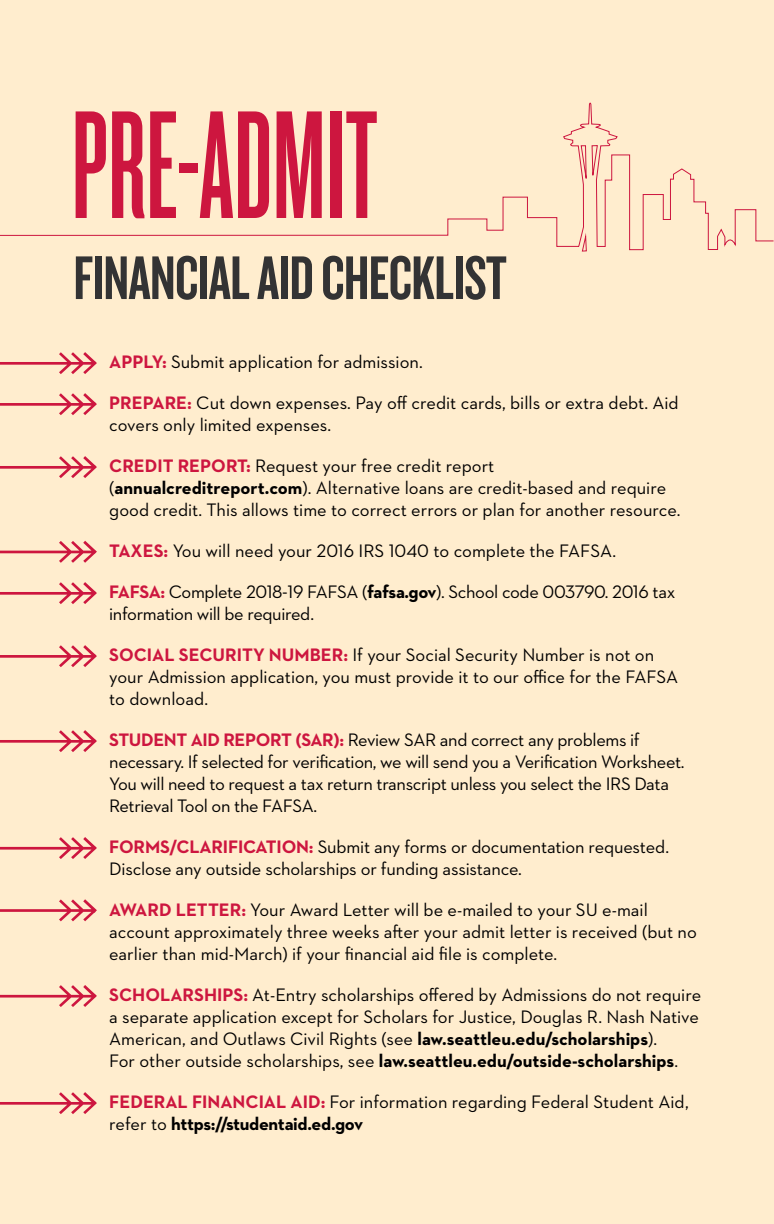
<style>
.page{position:relative;width:774px;height:1224px;background:#ffedce}
.page>*{position:absolute;margin:0;border:0;box-sizing:border-box;transform-origin:0 0}
.t1{font:160px "Knockout 46 Flyweight";color:#cd163f}
.t2{font:64px "Knockout 48 Featherweight";letter-spacing:-.01em;color:#333334}
.t3{font:18.4px/22px "Neutraface 2 Text";letter-spacing:-.005em;color:#000}
.s1{font-weight:700;color:#cd163f}
.s2{font-weight:700}
</style>
<div class="page">
<svg style="left:0;top:352px;width:97px;height:22px"></svg>
<svg style="left:0;top:393px;width:97px;height:22px"></svg>
<svg style="left:0;top:456px;width:97px;height:22px"></svg>
<svg style="left:0;top:102px;width:774px;height:150px"></svg>
<svg style="left:0;top:541px;width:97px;height:22px"></svg>
<svg style="left:0;top:582px;width:97px;height:22px"></svg>
<svg style="left:0;top:730px;width:97px;height:22px"></svg>
<svg style="left:0;top:837px;width:97px;height:22px"></svg>
<svg style="left:0;top:899px;width:97px;height:22px"></svg>
<svg style="left:0;top:985px;width:97px;height:22px"></svg>
<svg style="left:0;top:1092px;width:97px;height:22px"></svg>
<svg style="left:0;top:645px;width:97px;height:22px"></svg>
<h1 class="t1" style="left:71px;top:75px;width:308px">PRE-ADMIT</h1>
<h2 class="t2" style="left:73px;top:239px;width:435px">FINANCIAL AID CHECKLIST</h2>
<p class="t3" style="left:91px;top:351px;width:333px"><span class="s1">• APPLY:</span> Submit application for admission.</p>
<p class="t3" style="left:109px;top:392px;width:571px;text-indent:-18px"><span class="s1">• PREPARE:</span> Cut down expenses. Pay off credit cards, bills or extra debt. Aid covers only limited expenses.</p>
<p class="t3" style="left:109px;top:455px;width:573px;text-indent:-18px"><span class="s1">• CREDIT REPORT:</span> Request your free credit report (<span class="s2">annualcreditreport.com</span>). Alternative loans are credit-based and require good credit. This allows time to correct errors or plan for another resource.</p>
<p class="t3" style="left:91px;top:540px;width:526px"><span class="s1">• TAXES:</span> You will need your 2016 IRS 1040 to complete the FAFSA.</p>
<p class="t3" style="left:109px;top:580px;width:568px;text-indent:-18px"><span class="s1">• FAFSA:</span> Complete 2018-19 FAFSA (<span class="s2">fafsa.gov</span>). School code 003790. 2016 tax information will be required.</p>
<p class="t3" style="left:109px;top:643px;width:571px;text-indent:-18px"><span class="s1">• SOCIAL SECURITY NUMBER:</span> If your Social Security Number is not on your Admission application, you must provide it to our office for the FAFSA to download.</p>
<p class="t3" style="left:109px;top:728px;width:577px;text-indent:-18px"><span class="s1">• STUDENT AID REPORT (SAR):</span> Review SAR and correct any problems if necessary. If selected for verification, we will send you a Verification Worksheet.<br>You will need to request a tax return transcript unless you select the IRS Data Retrieval Tool on the FAFSA.</p>
<p class="t3" style="left:109px;top:835px;width:561px;text-indent:-18px"><span class="s1">• FORMS/CLARIFICATION:</span> Submit any forms or documentation requested.<br>Disclose any outside scholarships or funding assistance.</p>
<p class="t3" style="left:109px;top:898px;width:589px;text-indent:-18px"><span class="s1">• AWARD LETTER:</span> Your Award Letter will be e-mailed to your SU e-mail account approximately three weeks after your admit letter is received (but no earlier than mid-March) if your financial aid file is complete.</p>
<p class="t3" style="left:109px;top:983px;width:594px;text-indent:-18px"><span class="s1">• SCHOLARSHIPS:</span> At-Entry scholarships offered by Admissions do not require a separate application except for Scholars for Justice, Douglas R. Nash Native American, and Outlaws Civil Rights (see <span class="s2">law.seattleu.edu/scholarships</span>).<br>For other outside scholarships, see <span class="s2">law.seattleu.edu/outside-scholarships</span>.</p>
<p class="t3" style="left:109px;top:1090px;width:581px;text-indent:-18px"><span class="s1">• FEDERAL FINANCIAL AID:</span> For information regarding Federal Student Aid, refer to <span class="s2">https://studentaid.ed.gov</span></p>
</div>
